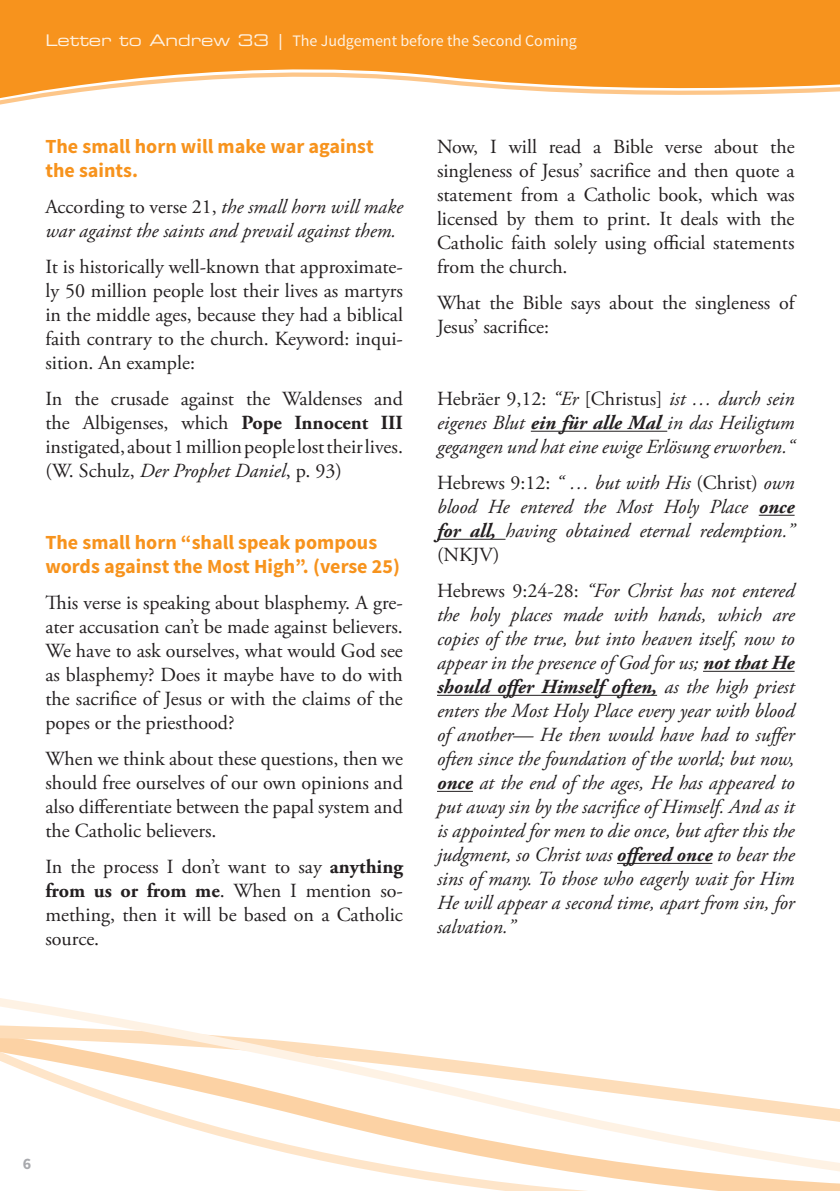
<style>
.page{position:relative;width:840px;height:1191px;background:#fff}
.page>*{position:absolute;margin:0;border:0;box-sizing:border-box;transform-origin:0 0}
._02_Grundtext{font:20px/24px "Adobe Garamond Pro";color:#231f20;text-align:justify}
._02_Grundtext-2{font:italic 20px/24px "Adobe Garamond Pro";color:#231f20;text-align:justify}
._03_Zwischenüberschrift_orange{font:700 20px/24px "Source Sans Pro";color:#f7931d}
.t1{font:16px "Source Sans Pro";color:#fef2e3}
.t2{font:700 16px "Source Sans Pro";color:#a8a9ad}
.s1{font-family:"Eurostile LT Std Ex 2"}
.s2{font-style:normal}
.s3{font-weight:700}
.s4{font-style:italic}
</style>
<div class="page">
<svg style="left:0;top:0;width:839px;height:101px;background:#f8a645"></svg>
<svg style="left:0;top:790px;width:839px;height:401px"></svg>
<hr style="left:530px;top:431px;width:137px;height:1px;background:#231f20">
<hr style="left:758px;top:515px;width:36px;height:1px;background:#231f20">
<hr style="left:437px;top:539px;width:68px;height:1px;background:#231f20">
<hr style="left:702px;top:671px;width:92px;height:1px;background:#231f20">
<hr style="left:437px;top:695px;width:219px;height:1px;background:#231f20">
<hr style="left:437px;top:791px;width:35px;height:1px;background:#231f20">
<hr style="left:616px;top:863px;width:96px;height:1px;background:#231f20">
<p class="t1" style="left:45px;top:31px;width:533px"><span class="s1">Letter to Andrew 33 |</span> The Judgement before the Second Coming</p>
<p class="_03_Zwischenüberschrift_orange" style="left:45px;top:135px;width:330px">The small horn will make war against the saints.</p>
<p class="_02_Grundtext-2" style="left:45px;top:195px;width:359px"><span class="s2">According to verse 21,</span> the small horn will make war against the saints and prevail against them.</p>
<p class="_02_Grundtext" style="left:45px;top:255px;width:359px">It is historically well-known that approximate&shy;ly 50 million people lost their lives as martyrs in the middle ages, because they had a biblical faith contrary to the church. Keyword: inqui&shy;sition. An example:</p>
<p class="_02_Grundtext" style="left:45px;top:387px;width:359px">In the crusade against the Waldenses and the Albigenses, which <span class="s3">Pope Innocent III </span>instigated, about 1 million people lost their lives. (W. Schulz, <span class="s4">Der Prophet Daniel</span>, p. 93)</p>
<p class="_03_Zwischenüberschrift_orange" style="left:45px;top:531px;width:356px">The small horn “shall speak pompous words against the Most High”. (verse 25)</p>
<p class="_02_Grundtext" style="left:45px;top:591px;width:359px">This verse is speaking about blasphemy. A gre&shy;ater accusation can’t be made against believers.<br>We have to ask ourselves, what would God see as blasphemy? Does it maybe have to do with the sacrifice of Jesus or with the claims of the popes or the priesthood?</p>
<p class="_02_Grundtext" style="left:45px;top:747px;width:359px">When we think about these questions, then we should free ourselves of our own opinions and also differentiate between the papal system and the Catholic believers.</p>
<p class="_02_Grundtext" style="left:45px;top:855px;width:359px">In the process I don’t want to say <span class="s3">anything from us or from me</span>. When I mention so&shy;mething, then it will be based on a Catholic source.</p>
<p class="_02_Grundtext" style="left:437px;top:135px;width:359px">Now, I will read a Bible verse about the singleness of Jesus’ sacrifice and then quote a statement from a Catholic book, which was licensed by them to print. It deals with the Catholic faith solely using official statements from the church.</p>
<p class="_02_Grundtext" style="left:437px;top:291px;width:359px">What the Bible says about the singleness of<br>Jesus’ sacrifice:</p>
<p class="_02_Grundtext-2" style="left:437px;top:387px;width:359px"><span class="s2">Hebräer 9,12:</span> “Er <span class="s2">[Christus]</span> ist … durch sein eigenes Blut <span class="s3">ein für alle Mal</span> in das Heiligtum gegangen und hat eine ewige Erlösung erworben.“</p>
<p class="_02_Grundtext-2" style="left:437px;top:471px;width:359px"><span class="s2">Hebrews 9:12:</span> “ … but with His <span class="s2">(Christ)</span> own blood He entered the Most Holy Place <span class="s3">once for all,</span> having obtained eternal redemption.” <span class="s2">(NKJV)</span></p>
<p class="_02_Grundtext-2" style="left:437px;top:579px;width:359px"><span class="s2">Hebrews 9:24-28:</span> “For Christ has not entered the holy places made with hands, which are copies of the true, but into heaven itself, now to appear in the presence of God for us; <span class="s3">not that He should offer Himself often,</span> as the high priest enters the Most Holy Place every year with blood of another— He then would have had to suffer often since the foundation of the world; but now, <span class="s3">once</span> at the end of the ages, He has appeared to put away sin by the sacrifice of Himself. And as it is appointed for men to die once, but after this the judgment, so Christ was <span class="s3">offered once</span> to bear the sins of many. To those who eagerly wait for Him He will appear a second time, apart from sin, for salvation.”</p>
<p class="t2" style="left:23px;top:1153px;width:10px">6</p>
</div>
